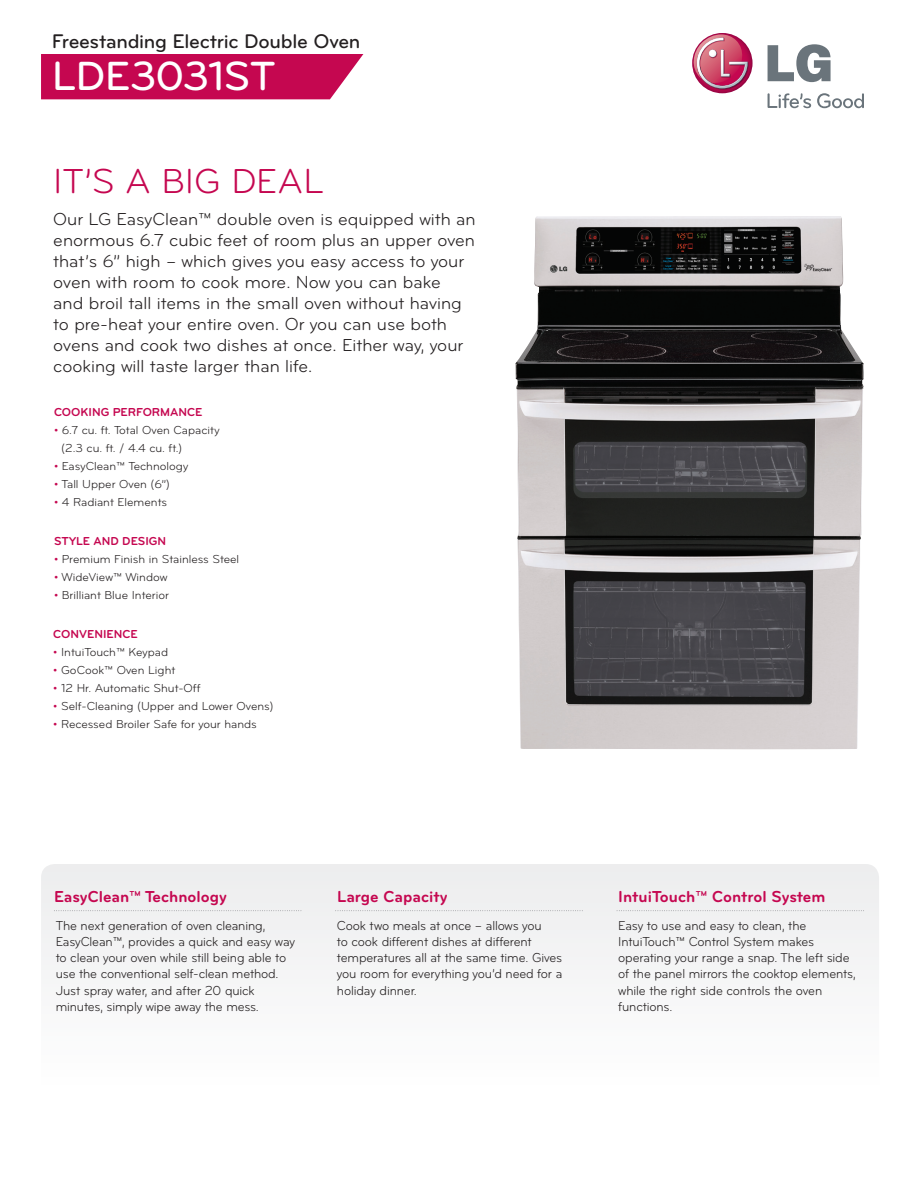
<style>
.page{position:relative;width:918px;height:1188px;background:#fff}
.page>*{position:absolute;margin:0;border:0;box-sizing:border-box;transform-origin:0 0}
.t1{font:500 42.3px "Bryant LG";letter-spacing:-.025em;color:#fff}
.t2{font:36px "Bryant LG";color:#c50750}
.t3{font:500 20.55px "Bryant LG";letter-spacing:-.015em;color:#231f20}
.t4{font:18px/21px "Bryant LG";color:#231f20}
.t5{font:700 16.5px "Bryant LG";color:#c50750}
.t6{font:13.5px/16.2px "Bryant LG";letter-spacing:-.01em;color:#231f20;scale:.95 1}
.t7{font:12px/18px "Bryant LG";color:#231f20}
.t8{font:700 12px "Bryant LG";color:#c50750}
.s1{color:#c50750}
</style>
<div class="page">
<img style="left:515px;top:216px;width:349px;height:533px">
<div style="left:41px;top:864px;width:838px;height:235px;background:#f5f6f6;border-radius:14px"></div>
<div style="left:41px;top:54px;width:322px;height:45px;background:#c50750"></div>
<div style="left:692px;top:33px;width:60px;height:60px;background:#a40646;border-radius:30px"></div>
<svg style="left:692px;top:34px;width:57px;height:56px"></svg>
<svg style="left:768px;top:44px;width:63px;height:38px"></svg>
<svg style="left:768px;top:93px;width:43px;height:15px"></svg>
<svg style="left:817px;top:93px;width:47px;height:15px"></svg>
<svg style="left:54px;top:910px;width:248px;height:1px"></svg>
<svg style="left:617px;top:910px;width:247px;height:1px"></svg>
<svg style="left:336px;top:910px;width:247px;height:1px"></svg>
<h3 class="t3" style="left:52px;top:29px;width:310px">Freestanding Electric Double Oven</h3>
<h1 class="t1" style="left:52px;top:50px;width:226px">LDE3031ST</h1>
<h2 class="t2" style="left:53px;top:160px;width:272px">IT’S A BIG DEAL</h2>
<p class="t4" style="left:53px;top:209px;width:424px">Our LG EasyClean™ double oven is equipped with an enormous 6.7 cubic feet of room plus an upper oven that’s 6” high – which gives you easy access to your oven with room to cook more. Now you can bake<br>and broil tall items in the small oven without having to pre-heat your entire oven. Or you can use both ovens and cook two dishes at once. Either way, your cooking will taste larger than life.</p>
<p class="t8" style="left:54px;top:405px;width:150px">COOKING PERFORMANCE</p>
<p class="t7" style="left:61px;top:421px;width:160px;text-indent:-7px"><span class="s1">•</span> 6.7 cu. ft. Total Oven Capacity (2.3 cu. ft. / 4.4 cu. ft.)</p>
<p class="t7" style="left:54px;top:457px;width:136px"><span class="s1">•</span> EasyClean™ Technology</p>
<p class="t7" style="left:54px;top:475px;width:117px"><span class="s1">•</span> Tall Upper Oven (6”)</p>
<p class="t7" style="left:54px;top:493px;width:115px"><span class="s1">•</span> 4 Radiant Elements</p>
<p class="t8" style="left:54px;top:533px;width:114px">STYLE AND DESIGN</p>
<p class="t7" style="left:54px;top:550px;width:187px"><span class="s1">•</span> Premium Finish in Stainless Steel</p>
<p class="t7" style="left:54px;top:568px;width:115px"><span class="s1">•</span> WideView™ Window</p>
<p class="t7" style="left:54px;top:586px;width:117px"><span class="s1">•</span> Brilliant Blue Interior</p>
<p class="t8" style="left:53px;top:627px;width:86px">CONVENIENCE</p>
<p class="t7" style="left:53px;top:643px;width:116px"><span class="s1">•</span> IntuiTouch™ Keypad</p>
<p class="t7" style="left:53px;top:661px;width:124px"><span class="s1">•</span> GoCook™ Oven Light</p>
<p class="t7" style="left:53px;top:679px;width:149px"><span class="s1">•</span> 12 Hr. Automatic Shut-Off</p>
<p class="t7" style="left:53px;top:697px;width:222px"><span class="s1">•</span> Self-Cleaning (Upper and Lower Ovens)</p>
<p class="t7" style="left:53px;top:715px;width:205px"><span class="s1">•</span> Recessed Broiler Safe for your hands</p>
<p class="t5" style="left:54px;top:887px;width:174px">EasyClean™ Technology</p>
<p class="t5" style="left:337px;top:887px;width:112px">Large Capacity</p>
<p class="t5" style="left:618px;top:887px;width:209px">IntuiTouch™ Control System</p>
<p class="t6" style="left:56px;top:917px;width:253px">The next generation of oven cleaning, EasyClean™, provides a quick and easy way to clean your oven while still being able to use the conventional self-clean method.<br>Just spray water, and after 20 quick minutes, simply wipe away the mess.</p>
<p class="t6" style="left:337px;top:917px;width:239px">Cook two meals at once – allows you<br>to cook different dishes at different temperatures all at the same time. Gives you room for everything you’d need for a holiday dinner.</p>
<p class="t6" style="left:618px;top:917px;width:251px">Easy to use and easy to clean, the IntuiTouch™ Control System makes operating your range a snap. The left side of the panel mirrors the cooktop elements, while the right side controls the oven functions.</p>
</div>
